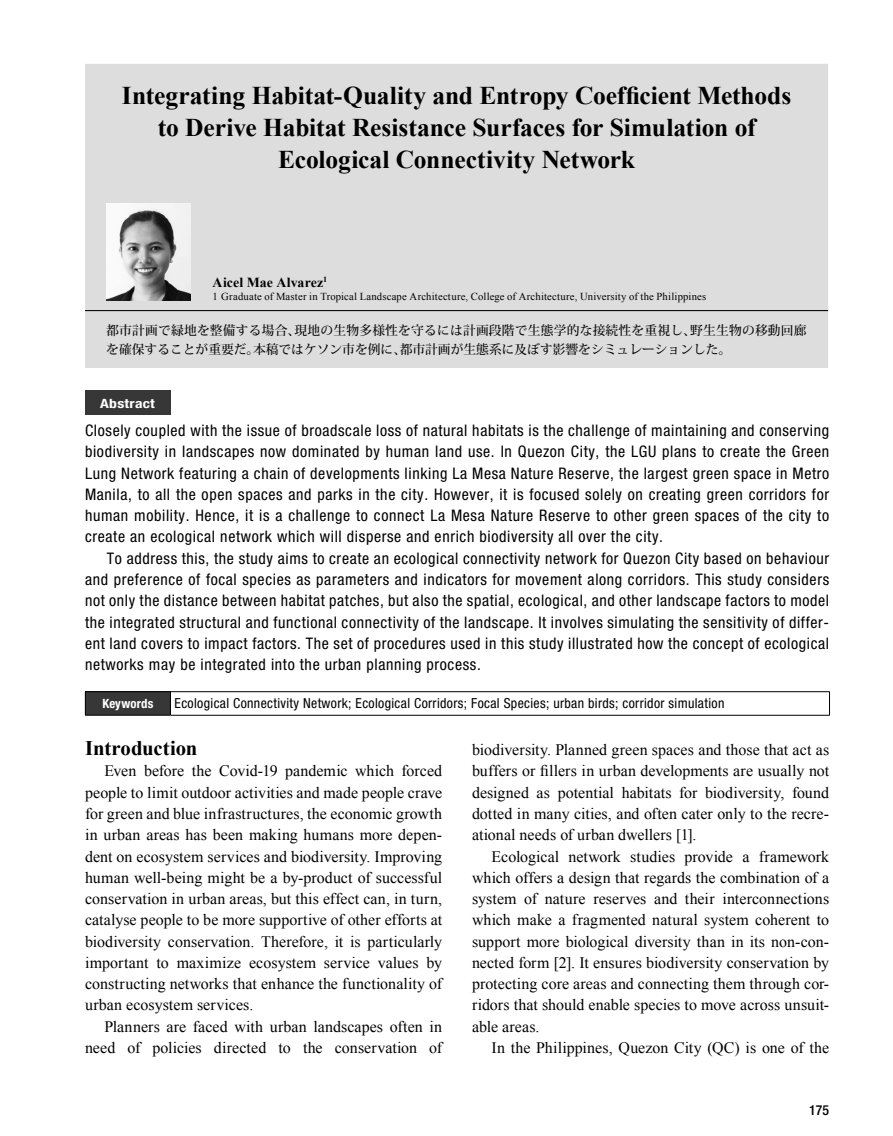
<style>
.page{position:relative;width:893px;height:1136px;background:#fff}
.page>*{position:absolute;margin:0;border:0;box-sizing:border-box;transform-origin:0 0}
.t1{font:700 25.5px/32px "Times New Roman";letter-spacing:-.005em;color:#000;text-align:center}
.t2{font:700 20.7px "Times New Roman";letter-spacing:-.005em;color:#000}
.t3{font:15.9px/21.3px "Times New Roman";letter-spacing:.005em;color:#000;text-align:justify}
.t4{font:condensed 15.9px/21.3px "Helvetica Neue LT Std";letter-spacing:.04em;color:#000;text-align:justify}
.t5{font:condensed 13.8px "Helvetica Neue LT Std";letter-spacing:.025em;color:#000}
.t6{font:700 13.8px "Times New Roman";letter-spacing:.01em;color:#000}
.t7{font:500 condensed 13.8px "Helvetica Neue LT Std";color:#000}
.t8{font:500 12.75px/19.2px "Koz Min Pro";letter-spacing:.015em;color:#000}
.t9{font:700 condensed 12.75px "Helvetica Neue LT Std";letter-spacing:.015em;color:#fff;scale:1.23 1}
.t10{font:700 condensed 12.75px "Helvetica Neue LT Std";letter-spacing:.015em;color:#fff}
.t11{font:10.65px "Times New Roman";letter-spacing:.02em;color:#000}
</style>
<div class="page">
<div style="left:85px;top:390px;width:85px;height:25px;background:#373737"></div>
<div style="left:85px;top:691px;width:85px;height:24px;background:#373737"></div>
<hr style="left:85px;top:691px;width:85px;height:1px;background:#000">
<svg style="left:85px;top:692px;width:1px;height:22px"></svg>
<hr style="left:170px;top:691px;width:660px;height:1px;background:#000">
<svg style="left:170px;top:692px;width:1px;height:22px"></svg>
<svg style="left:829px;top:692px;width:1px;height:22px"></svg>
<hr style="left:85px;top:714px;width:85px;height:1px;background:#000">
<hr style="left:170px;top:714px;width:660px;height:1px;background:#000">
<div style="left:85px;top:64px;width:743px;height:304px;background:#ddd"></div>
<hr style="left:85px;top:310px;width:743px;height:1px;background:#000">
<img style="left:106px;top:204px;width:85px;height:97px">
<h1 class="t1" style="left:122px;top:79px;width:671px">Integrating Habitat-Quality and Entropy Coefficient Methods to Derive Habitat Resistance Surfaces for Simulation of<br>Ecological Connectivity Network</h1>
<p class="t6" style="left:213px;top:272px;width:116px">Aicel Mae Alvarez<sup>1</sup></p>
<p class="t11" style="left:213px;top:289px;width:495px">1 Graduate of Master in Tropical Landscape Architecture, College of Architecture, University of the Philippines</p>
<p class="t8" style="left:106px;top:320px;width:702px">都市計画で緑地を整備する場合、現地の生物多様性を守るには計画段階で生態学的な接続性を重視し、野生生物の移動回廊を確保することが重要だ。本稿ではケソン市を例に、都市計画が生態系に及ぼす影響をシミュレーションした。</p>
<p class="t9" style="left:100px;top:396px;width:46px">Abstract</p>
<p class="t4" style="left:85px;top:419px;width:746px">Closely coupled with the issue of broadscale loss of natural habitats is the challenge of maintaining and conserving biodiversity in landscapes now dominated by human land use. In Quezon City, the LGU plans to create the Green Lung Network featuring a chain of developments linking La Mesa Nature Reserve, the largest green space in Metro Manila, to all the open spaces and parks in the city. However, it is focused solely on creating green corridors for human mobility. Hence, it is a challenge to connect La Mesa Nature Reserve to other green spaces of the city to create an ecological network which will disperse and enrich biodiversity all over the city.</p>
<p class="t4" style="left:85px;top:547px;width:746px;text-indent:22px">To address this, the study aims to create an ecological connectivity network for Quezon City based on behaviour and preference of focal species as parameters and indicators for movement along corridors. This study considers not only the distance between habitat patches, but also the spatial, ecological, and other landscape factors to model the integrated structural and functional connectivity of the landscape. It involves simulating the sensitivity of differ&shy;ent land covers to impact factors. The set of procedures used in this study illustrated how the concept of ecological networks may be integrated into the urban planning process.</p>
<p class="t10" style="left:102px;top:695px;width:53px">Keywords</p>
<p class="t5" style="left:175px;top:695px;width:551px">Ecological Connectivity Network; Ecological Corridors; Focal Species; urban birds; corridor simulation</p>
<h2 class="t2" style="left:85px;top:733px;width:114px">Introduction</h2>
<p class="t3" style="left:85px;top:760px;width:359px;text-indent:19px">Even before the Covid-19 pandemic which forced people to limit outdoor activities and made people crave for green and blue infrastructures, the economic growth in urban areas has been making humans more depen&shy;dent on ecosystem services and biodiversity. Improving human well-being might be a by-product of successful conservation in urban areas, but this effect can, in turn, catalyse people to be more supportive of other efforts at biodiversity conservation. Therefore, it is particularly important to maximize ecosystem service values by constructing networks that enhance the functionality of urban ecosystem services.</p>
<p class="t3" style="left:85px;top:1015px;width:359px;text-align:right">Planners are faced with urban landscapes often in need of policies directed to the conservation of</p>
<p class="t3" style="left:472px;top:738px;width:359px">biodiversity. Planned green spaces and those that act as buffers or fillers in urban developments are usually not designed as potential habitats for biodiversity, found dotted in many cities, and often cater only to the recre&shy;ational needs of urban dwellers [1].</p>
<p class="t3" style="left:472px;top:845px;width:359px;text-indent:19px">Ecological network studies provide a framework which offers a design that regards the combination of a system of nature reserves and their interconnections which make a fragmented natural system coherent to support more biological diversity than in its non-con&shy;nected form [2]. It ensures biodiversity conservation by protecting core areas and connecting them through cor&shy;ridors that should enable species to move across unsuit&shy;able areas.</p>
<p class="t3" style="left:491px;top:1036px;width:339px">In the Philippines, Quezon City (QC) is one of the</p>
<p class="t7" style="left:809px;top:1101px;width:21px">175</p>
</div>
